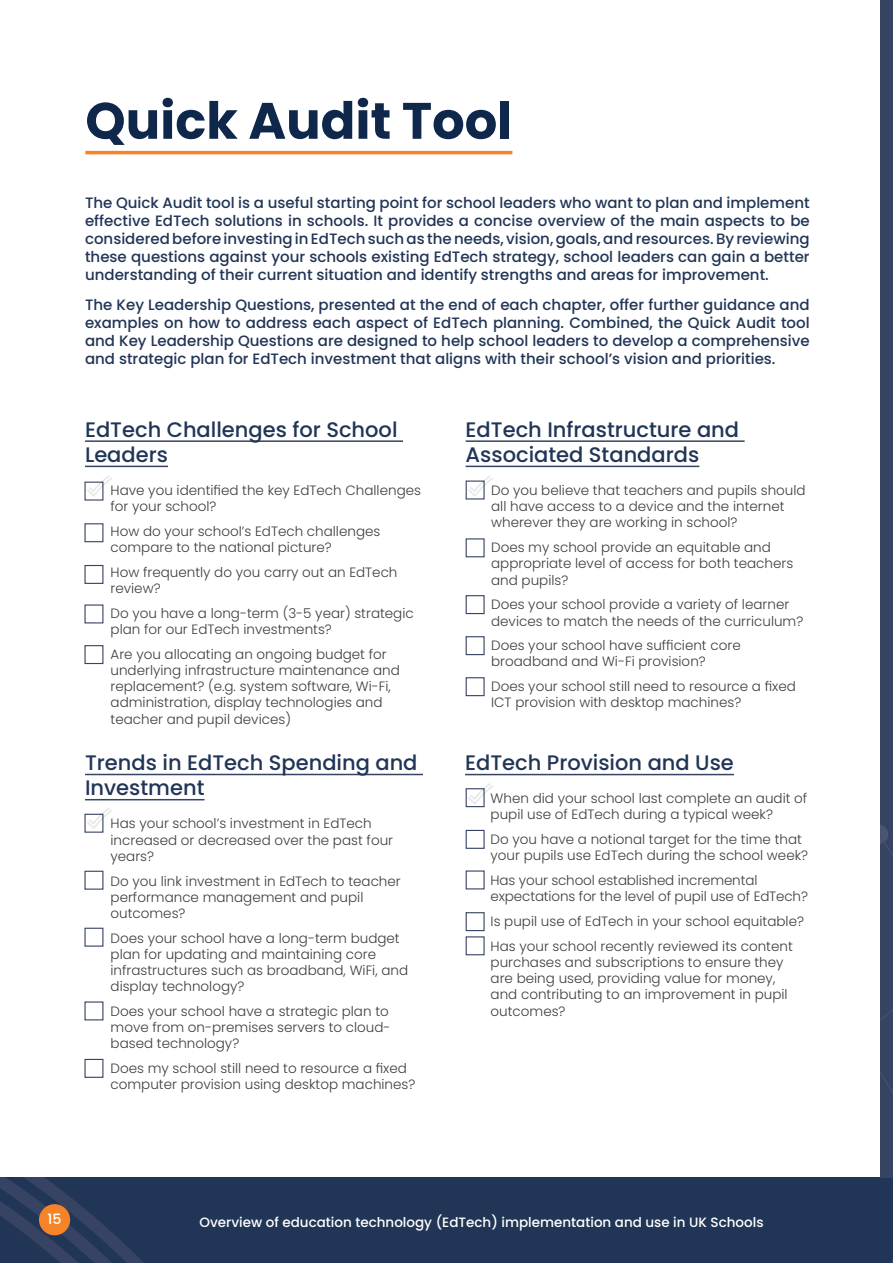
<style>
.page{position:relative;width:893px;height:1263px;background:#fff}
.page>*{position:absolute;margin:0;border:0;box-sizing:border-box;transform-origin:0 0}
.t1{font:700 51.15px "Poppins";color:#0e274a}
.t2{font:500 21px/25.2px "Poppins";color:#213556}
.t3{font:500 15px/18px "Poppins";color:#213556;text-align:justify}
.t4{font:500 14.25px "Poppins";color:#fff}
.t5{font:300 13.5px/16.2px "Poppins";color:#3e3e3f}
.t6{font:500 13.5px "Poppins";color:#fff}
</style>
<div class="page">
<div style="left:0;top:1178px;width:893px;height:85px;background:#213556"></div>
<svg style="left:0;top:1178px;width:144px;height:85px"></svg>
<div style="left:39px;top:1204px;width:31px;height:31px;background:#f58429;border-radius:50%"></div>
<div style="left:880px;top:0;width:13px;height:1178px;background:#364362"></div>
<svg style="left:880px;top:825px;width:13px;height:196px"></svg>
<svg style="left:880px;top:1072px;width:13px;height:21px"></svg>
<hr style="left:85px;top:151px;width:427px;height:3px;background:#f58429">
<hr style="left:85px;top:440px;width:318px;height:2px;background:#364362">
<hr style="left:85px;top:466px;width:83px;height:1px;background:#364362">
<hr style="left:85px;top:774px;width:338px;height:1px;background:#364362">
<hr style="left:85px;top:799px;width:120px;height:1px;background:#364362">
<hr style="left:466px;top:440px;width:279px;height:2px;background:#364362">
<hr style="left:466px;top:466px;width:233px;height:1px;background:#364362">
<div style="left:466px;top:480px;width:19px;height:19px;border:1px solid #364362"></div>
<div style="left:466px;top:538px;width:19px;height:19px;border:1px solid #364362"></div>
<div style="left:466px;top:595px;width:19px;height:19px;border:1px solid #364362"></div>
<div style="left:466px;top:636px;width:19px;height:19px;border:1px solid #364362"></div>
<div style="left:466px;top:677px;width:19px;height:19px;border:1px solid #364362"></div>
<div style="left:466px;top:788px;width:19px;height:19px;border:1px solid #364362"></div>
<div style="left:466px;top:830px;width:19px;height:19px;border:1px solid #364362"></div>
<div style="left:466px;top:912px;width:19px;height:19px;border:1px solid #364362"></div>
<div style="left:466px;top:936px;width:19px;height:19px;border:1px solid #364362"></div>
<div style="left:84px;top:523px;width:19px;height:19px;border:1px solid #364362"></div>
<div style="left:84px;top:565px;width:19px;height:19px;border:1px solid #364362"></div>
<div style="left:84px;top:645px;width:19px;height:19px;border:1px solid #364362"></div>
<div style="left:84px;top:814px;width:19px;height:19px;border:1px solid #364362"></div>
<div style="left:84px;top:1059px;width:19px;height:19px;border:1px solid #364362"></div>
<svg style="left:86px;top:475px;width:26px;height:24px"></svg>
<svg style="left:467px;top:475px;width:26px;height:24px"></svg>
<svg style="left:467px;top:783px;width:26px;height:23px"></svg>
<svg style="left:86px;top:808px;width:26px;height:23px"></svg>
<hr style="left:465px;top:774px;width:269px;height:1px;background:#364362">
<p class="t1" style="left:85px;top:91px;width:429px">Quick Audit Tool</p>
<p class="t3" style="left:85px;top:193px;width:726px">The Quick Audit tool is a useful starting point for school leaders who want to plan and implement effective EdTech solutions in schools. It provides a concise overview of the main aspects to be considered before investing in EdTech such as the needs, vision, goals, and resources. By reviewing these questions against your schools existing EdTech strategy, school leaders can gain a better understanding of their current situation and identify strengths and areas for improvement.</p>
<p class="t3" style="left:85px;top:296px;width:726px">The Key Leadership Questions, presented at the end of each chapter, offer further guidance and examples on how to address each aspect of EdTech planning. Combined, the Quick Audit tool and Key Leadership Questions are designed to help school leaders to develop a comprehensive and strategic plan for EdTech investment that aligns with their school’s vision and priorities.</p>
<p class="t2" style="left:85px;top:417px;width:314px">EdTech Challenges for School<br>Leaders</p>
<p class="t5" style="left:111px;top:482px;width:312px">Have you identified the key EdTech Challenges for your school?</p>
<p class="t5" style="left:111px;top:523px;width:271px">How do your school’s EdTech challenges compare to the national picture?</p>
<p class="t5" style="left:111px;top:564px;width:288px">How frequently do you carry out an EdTech review?</p>
<p class="t5" style="left:111px;top:605px;width:305px">Do you have a long-term (3-5 year) strategic plan for our EdTech investments?</p>
<p class="t5" style="left:111px;top:646px;width:291px">Are you allocating an ongoing budget for underlying infrastructure maintenance and replacement? (e.g. system software, Wi-Fi, administration, display technologies and teacher and pupil devices)</p>
<p class="t2" style="left:85px;top:750px;width:334px">Trends in EdTech Spending and<br>Investment</p>
<p class="t5" style="left:111px;top:816px;width:284px">Has your school’s investment in EdTech increased or decreased over the past four years?</p>
<p class="t5" style="left:111px;top:873px;width:292px">Do you link investment in EdTech to teacher performance management and pupil outcomes?</p>
<p class="t5" style="left:111px;top:930px;width:299px">Does your school have a long-term budget plan for updating and maintaining core infrastructures such as broadband, WiFi, and display technology?</p>
<p class="t5" style="left:111px;top:1003px;width:282px">Does your school have a strategic plan to move from on-premises servers to cloud&shy;based technology?</p>
<p class="t5" style="left:111px;top:1060px;width:306px">Does my school still need to resource a fixed computer provision using desktop machines?</p>
<p class="t2" style="left:466px;top:417px;width:275px">EdTech Infrastructure and<br>Associated Standards</p>
<p class="t5" style="left:491px;top:482px;width:316px">Do you believe that teachers and pupils should all have access to a device and the internet wherever they are working in school?</p>
<p class="t5" style="left:491px;top:539px;width:304px">Does my school provide an equitable and appropriate level of access for both teachers and pupils?</p>
<p class="t5" style="left:491px;top:596px;width:314px">Does your school provide a variety of learner devices to match the needs of the curriculum?</p>
<p class="t5" style="left:491px;top:637px;width:251px">Does your school have sufficient core broadband and Wi-Fi provision?</p>
<p class="t5" style="left:491px;top:678px;width:306px">Does your school still need to resource a fixed<br>ICT provision with desktop machines?</p>
<p class="t2" style="left:465px;top:750px;width:270px">EdTech Provision and Use</p>
<p class="t5" style="left:491px;top:790px;width:318px">When did your school last complete an audit of pupil use of EdTech during a typical week?</p>
<p class="t5" style="left:491px;top:831px;width:319px">Do you have a notional target for the time that your pupils use EdTech during the school week?</p>
<p class="t5" style="left:491px;top:872px;width:319px">Has your school established incremental expectations for the level of pupil use of EdTech?</p>
<p class="t5" style="left:491px;top:913px;width:315px">Is pupil use of EdTech in your school equitable?</p>
<p class="t5" style="left:491px;top:938px;width:304px">Has your school recently reviewed its content purchases and subscriptions to ensure they are being used, providing value for money, and contributing to an improvement in pupil outcomes?</p>
<p class="t4" style="left:48px;top:1211px;width:16px">15</p>
<p class="t6" style="left:200px;top:1214px;width:565px">Overview of education technology (EdTech) implementation and use in UK Schools</p>
</div>
